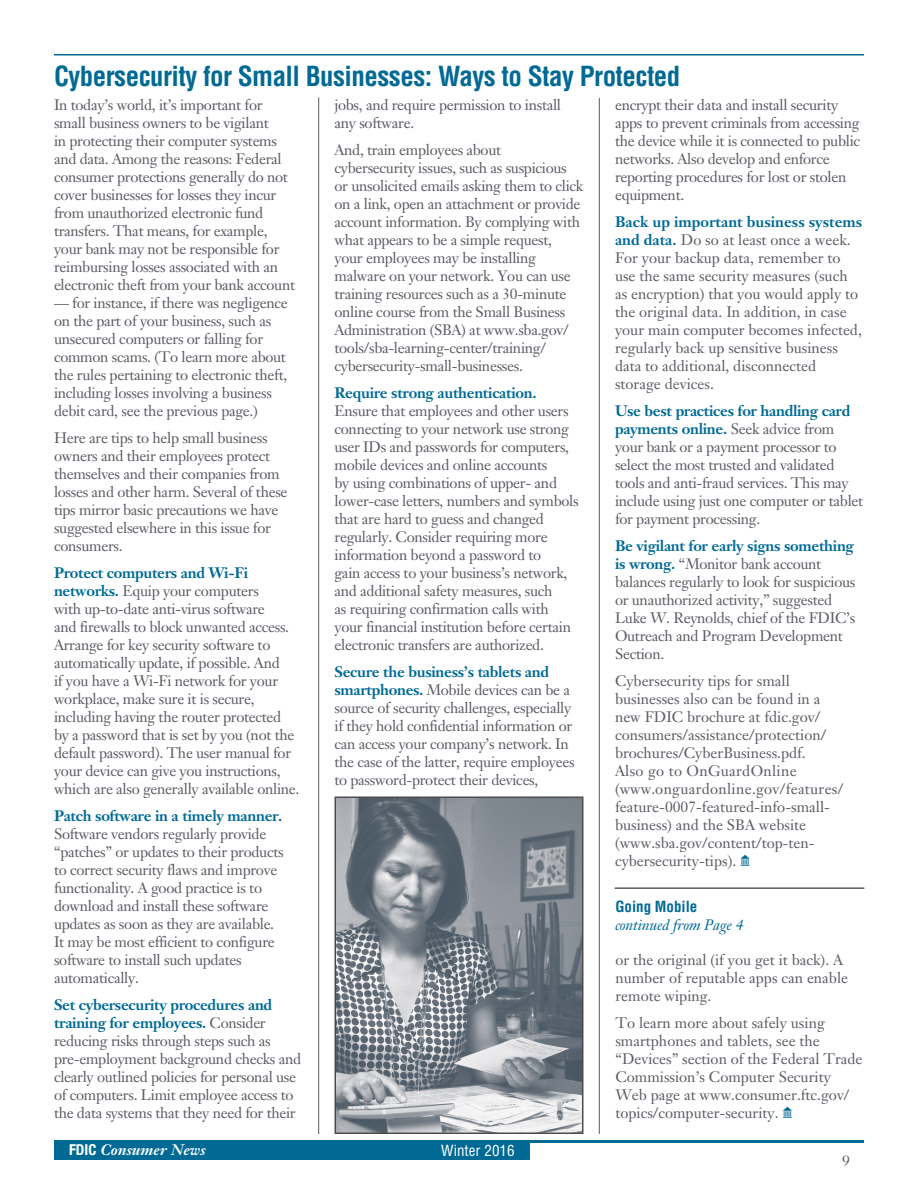
<style>
.page{position:relative;width:918px;height:1188px;background:#fff}
.page>*{position:absolute;margin:0;border:0;box-sizing:border-box;transform-origin:0 0}
.t1{font:700 condensed 27px "Helvetica";letter-spacing:-.02em;color:#006a95}
.new_body_text{font:15px/18px "Janson Text";letter-spacing:-.02em;color:#5b5c64}
.new_body_text-2{font:15px/18px "Janson Text";color:#5b5c64}
.t2{font:italic 15px/18px "Janson Text";letter-spacing:-.01em;color:#006a95}
.t3{font:italic 700 15px "Janson Text";color:#fff}
.t4{font:condensed 15px "Helvetica";color:#fff}
.s1{font-weight:700;color:#006a95}
.s2{font-family:"Carta";color:#006a95}
.s3{font-family:"Helvetica";font-weight:700;font-style:normal;font-stretch:condensed}
.s4{font-family:"Helvetica Neue";font-style:normal;font-stretch:condensed}
</style>
<div class="page">
<hr style="left:54px;top:1140px;width:810px;height:3px;background:#006a95">
<div style="left:54px;top:1141px;width:476px;height:19px;background:#006a95"></div>
<hr style="left:54px;top:54px;width:810px;height:2px;background:#006a95">
<hr style="left:599px;top:98px;width:1px;height:1036px;background:#5b5c64">
<hr style="left:318px;top:97px;width:1px;height:1037px;background:#5b5c64">
<img style="left:338px;top:799px;width:242px;height:332px">
<div style="left:335px;top:796px;width:248px;height:338px;border:2px solid #231f20"></div>
<hr style="left:615px;top:887px;width:249px;height:2px;background:#5b5c64">
<p class="t1" style="left:54px;top:59px;width:628px">Cybersecurity for Small Businesses: Ways to Stay Protected</p>
<p class="new_body_text" style="left:54px;top:95px;width:243px">In today’s world, it’s important for small business owners to be vigilant<br>in protecting their computer systems and data. Among the reasons: Federal consumer protections generally do not cover businesses for losses they incur from unauthorized electronic fund transfers. That means, for example, your bank may not be responsible for reimbursing losses associated with an electronic theft from your bank account</p>
<p class="new_body_text" style="left:54px;top:293px;width:235px">— for instance, if there was negligence on the part of your business, such as unsecured computers or falling for common scams. (To learn more about the rules pertaining to electronic theft, including losses involving a business debit card, see the previous page.)</p>
<p class="new_body_text" style="left:54px;top:428px;width:235px">Here are tips to help small business owners and their employees protect themselves and their companies from losses and other harm. Several of these tips mirror basic precautions we have suggested elsewhere in this issue for consumers.</p>
<p class="new_body_text" style="left:54px;top:563px;width:247px"><span class="s1">Protect computers and Wi-Fi networks.</span> Equip your computers<br>with up-to-date anti-virus software<br>and firewalls to block unwanted access.<br>Arrange for key security software to automatically update, if possible. And<br>if you have a Wi-Fi network for your workplace, make sure it is secure, including having the router protected by a password that is set by you (not the default password). The user manual for your device can give you instructions, which are also generally available online.</p>
<p class="new_body_text" style="left:54px;top:806px;width:231px"><span class="s1">Patch software in a timely manner.<br></span>Software vendors regularly provide “patches” or updates to their products to correct security flaws and improve functionality. A good practice is to download and install these software updates as soon as they are available.<br>It may be most efficient to configure software to install such updates automatically.</p>
<p class="new_body_text" style="left:54px;top:995px;width:249px"><span class="s1">Set cybersecurity procedures and training for employees.</span> Consider reducing risks through steps such as pre-employment background checks and clearly outlined policies for personal use of computers. Limit employee access to the data systems that they need for their</p>
<p class="new_body_text" style="left:335px;top:95px;width:228px">jobs, and require permission to install any software.</p>
<p class="new_body_text" style="left:335px;top:140px;width:250px">And, train employees about cybersecurity issues, such as suspicious or unsolicited emails asking them to click on a link, open an attachment or provide account information. By complying with what appears to be a simple request, your employees may be installing malware on your network. You can use training resources such as a 30-minute online course from the Small Business Administration (SBA) at www.sba.gov/ tools/sba-learning-center/training/ cybersecurity-small-businesses.</p>
<p class="new_body_text" style="left:335px;top:383px;width:246px"><span class="s1">Require strong authentication.<br></span>Ensure that employees and other users connecting to your network use strong user IDs and passwords for computers, mobile devices and online accounts<br>by using combinations of upper- and lower-case letters, numbers and symbols that are hard to guess and changed regularly. Consider requiring more information beyond a password to<br>gain access to your business’s network, and additional safety measures, such<br>as requiring confirmation calls with your financial institution before certain electronic transfers are authorized.</p>
<p class="new_body_text" style="left:335px;top:662px;width:242px"><span class="s1">Secure the business’s tablets and smartphones.</span> Mobile devices can be a source of security challenges, especially if they hold confidential information or can access your company’s network. In the case of the latter, require employees to password-protect their devices,</p>
<p class="new_body_text" style="left:615px;top:95px;width:247px">encrypt their data and install security apps to prevent criminals from accessing the device while it is connected to public networks. Also develop and enforce reporting procedures for lost or stolen equipment.</p>
<p class="new_body_text-2" style="left:615px;top:212px;width:249px"><span class="s1">Back up important business systems and data.</span> Do so at least once a week.<br>For your backup data, remember to use the same security measures (such as encryption) that you would apply to the original data. In addition, in case your main computer becomes infected, regularly back up sensitive business data to additional, disconnected storage devices.</p>
<p class="new_body_text" style="left:615px;top:401px;width:250px"><span class="s1">Use best practices for handling card payments online.</span> Seek advice from your bank or a payment processor to select the most trusted and validated tools and anti-fraud services. This may include using just one computer or tablet for payment processing.</p>
<p class="new_body_text" style="left:615px;top:536px;width:242px"><span class="s1">Be vigilant for early signs something is wrong.</span> “Monitor bank account balances regularly to look for suspicious or unauthorized activity,” suggested Luke W. Reynolds, chief of the FDIC’s Outreach and Program Development Section.</p>
<p class="new_body_text-2" style="left:615px;top:671px;width:230px">Cybersecurity tips for small businesses also can be found in a new FDIC brochure at fdic.gov/ consumers/assistance/protection/ brochures/CyberBusiness.pdf.<br>Also go to OnGuardOnline (www.onguardonline.gov/features/ feature-0007-featured-info-small&shy;business) and the SBA website (www.sba.gov/content/top-ten&shy;cybersecurity-tips). <span class="s2">Q</span></p>
<p class="t2" style="left:615px;top:898px;width:130px"><span class="s3">Going Mobile </span>continued from Page 4</p>
<p class="new_body_text-2" style="left:615px;top:951px;width:234px">or the original (if you get it back). A number of reputable apps can enable remote wiping.</p>
<p class="new_body_text-2" style="left:615px;top:1014px;width:249px">To learn more about safely using smartphones and tablets, see the “Devices” section of the Federal Trade Commission’s Computer Security Web page at www.consumer.ftc.gov/ topics/computer-security. <span class="s2">Q</span></p>
<p class="t3" style="left:69px;top:1140px;width:138px"><span class="s4">FDIC</span> Consumer News</p>
<p class="t4" style="left:441px;top:1141px;width:75px">Winter 2016</p>
<p class="new_body_text" style="left:842px;top:1152px;width:9px">9</p>
</div>
